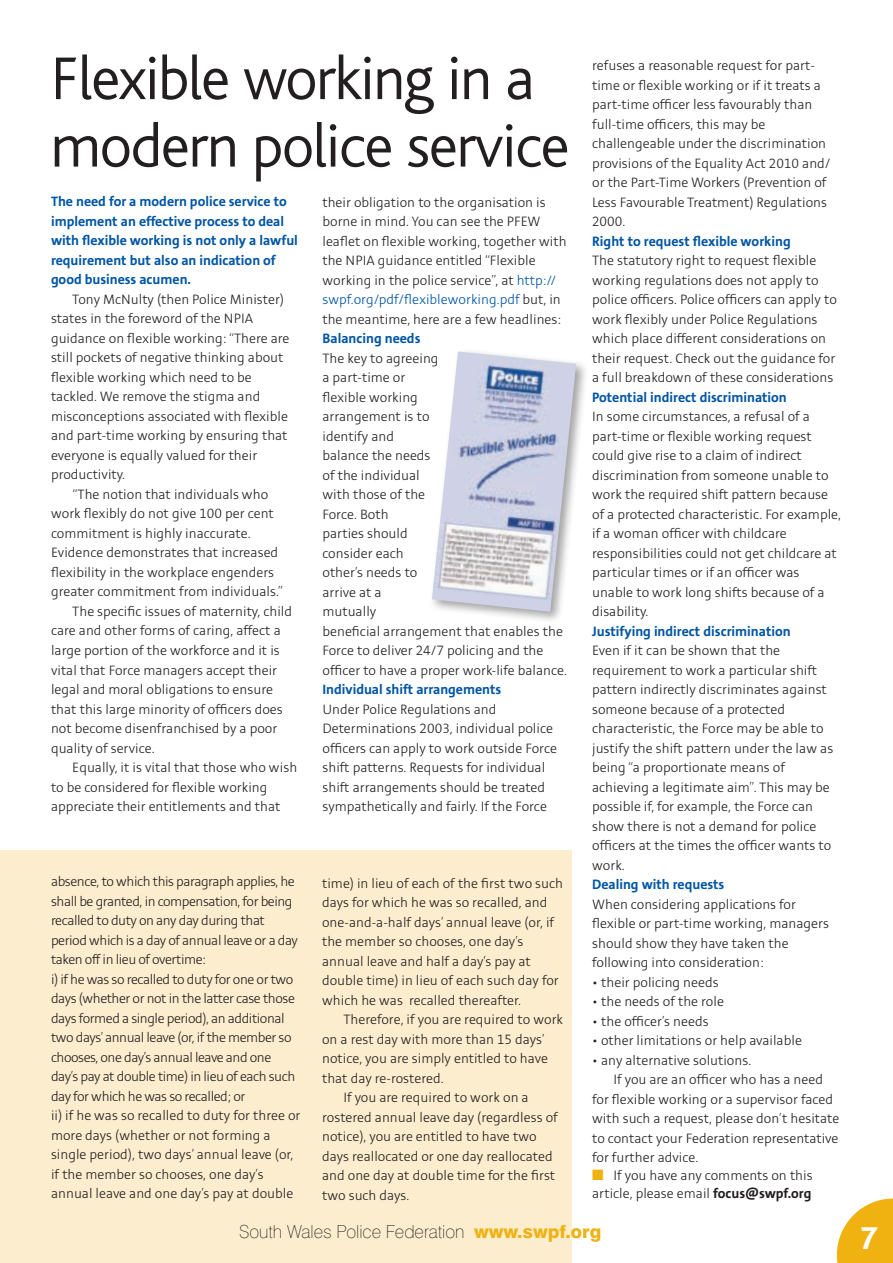
<style>
.page{position:relative;width:893px;height:1263px;background:#fff}
.page>*{position:absolute;margin:0;border:0;box-sizing:border-box;transform-origin:0 0}
.t1{font:300 63px/67.5px "Bliss";letter-spacing:-.02em;color:#231f20}
.t2{font:800 33px "Bliss";color:#fff}
.t3{font:100 18px "Swiss 721 BT";color:#231f20}
.t4{font:300 15px/19.5px "Stinnes Sans";color:#231f20}
.t5{font:300 15px/19.5px "Stinnes Sans";letter-spacing:-.03em;color:#231f20}
.t6{font:700 15px/19.5px "Stinnes Sans";color:#0155a5}
.s1{color:#0155a5}
.s2{color:#efb211}
.s3{font-weight:700}
.s4{font-weight:800;color:#efb211}
</style>
<div class="page">
<div style="left:0;top:850px;width:571px;height:413px;background:#fcedce"></div>
<svg style="left:837px;top:1198px;width:56px;height:65px"></svg>
<div style="left:428px;top:347px;width:167px;height:283px;background:#231f20;opacity:.41"></div>
<img style="left:432px;top:351px;width:144px;height:261px">
<h1 class="t1" style="left:51px;top:46px;width:520px">Flexible working in a modern police service</h1>
<p class="t4" style="left:322px;top:193px;width:246px">their obligation to the organisation is borne in mind. You can see the PFEW leaflet on flexible working, together with the NPIA guidance entitled “Flexible working in the police service”, at <span class="s1">http:// swpf.org/pdf/flexibleworking.pdf</span> but, in the meantime, here are a few headlines:</p>
<p class="t6" style="left:322px;top:329px;width:99px">Balancing needs</p>
<p class="t4" style="left:322px;top:349px;width:246px">The key to agreeing<br>a part-time or<br>flexible working<br>arrangement is to<br>identify and<br>balance the needs<br>of the individual<br>with those of the<br>Force. Both<br>parties should<br>consider each<br>other’s needs to<br>arrive at a<br>mutually<br>beneficial arrangement that enables the<br>Force to deliver 24/7 policing and the officer to have a proper work-life balance.</p>
<p class="t6" style="left:322px;top:680px;width:180px">Individual shift arrangements</p>
<p class="t4" style="left:322px;top:700px;width:236px">Under Police Regulations and Determinations 2003, individual police officers can apply to work outside Force shift patterns. Requests for individual shift arrangements should be treated sympathetically and fairly. If the Force</p>
<p class="t6" style="left:51px;top:193px;width:248px">The need for a modern police service to implement an effective process to deal with flexible working is not only a lawful requirement but also an indication of good business acumen.</p>
<p class="t4" style="left:51px;top:290px;width:240px;text-indent:21px">Tony McNulty (then Police Minister) states in the foreword of the NPIA guidance on flexible working: “There are still pockets of negative thinking about flexible working which need to be tackled. We remove the stigma and misconceptions associated with flexible and part-time working by ensuring that everyone is equally valued for their productivity.</p>
<p class="t4" style="left:72px;top:485px;width:198px">“The notion that individuals who</p>
<p class="t4" style="left:51px;top:505px;width:224px">work flexibly do not give 100 per cent</p>
<p class="t4" style="left:51px;top:524px;width:201px">commitment is highly inaccurate.</p>
<p class="t4" style="left:51px;top:544px;width:229px">Evidence demonstrates that increased</p>
<p class="t4" style="left:51px;top:563px;width:225px">flexibility in the workplace engenders</p>
<p class="t4" style="left:51px;top:583px;width:234px">greater commitment from individuals.”</p>
<p class="t4" style="left:72px;top:602px;width:221px">The specific issues of maternity, child</p>
<p class="t4" style="left:51px;top:622px;width:231px">care and other forms of caring, affect a</p>
<p class="t4" style="left:51px;top:641px;width:230px">large portion of the workforce and it is</p>
<p class="t4" style="left:51px;top:661px;width:228px">vital that Force managers accept their</p>
<p class="t4" style="left:51px;top:680px;width:223px">legal and moral obligations to ensure</p>
<p class="t4" style="left:51px;top:700px;width:233px">that this large minority of officers does</p>
<p class="t4" style="left:51px;top:719px;width:228px">not become disenfranchised by a poor</p>
<p class="t4" style="left:51px;top:739px;width:105px">quality of service.</p>
<p class="t4" style="left:72px;top:758px;width:226px">Equally, it is vital that those who wish</p>
<p class="t4" style="left:51px;top:778px;width:218px">to be considered for flexible working</p>
<p class="t4" style="left:51px;top:797px;width:231px">appreciate their entitlements and that</p>
<p class="t5" style="left:51px;top:872px;width:251px">absence, to which this paragraph applies, he shall be granted, in compensation, for being recalled to duty on any day during that period which is a day of annual leave or a day taken off in lieu of overtime:<br>i) if he was so recalled to duty for one or two days (whether or not in the latter case those days formed a single period), an additional two days’ annual leave (or, if the member so chooses, one day’s annual leave and one day’s pay at double time) in lieu of each such day for which he was so recalled; or<br>ii) if he was so recalled to duty for three or more days (whether or not forming a single period), two days’ annual leave (or, if the member so chooses, one day’s annual leave and one day’s pay at double</p>
<p class="t4" style="left:322px;top:874px;width:242px">time) in lieu of each of the first two such days for which he was so recalled, and one-and-a-half days’ annual leave (or, if the member so chooses, one day’s annual leave and half a day’s pay at double time) in lieu of each such day for which he was recalled thereafter.</p>
<p class="t4" style="left:343px;top:1010px;width:221px">Therefore, if you are required to work</p>
<p class="t4" style="left:322px;top:1030px;width:224px">on a rest day with more than 15 days’</p>
<p class="t4" style="left:322px;top:1049px;width:227px">notice, you are simply entitled to have</p>
<p class="t4" style="left:322px;top:1069px;width:123px">that day re-rostered.</p>
<p class="t4" style="left:343px;top:1088px;width:187px">If you are required to work on a</p>
<p class="t4" style="left:322px;top:1108px;width:237px">rostered annual leave day (regardless of</p>
<p class="t4" style="left:322px;top:1127px;width:216px">notice), you are entitled to have two</p>
<p class="t4" style="left:322px;top:1147px;width:232px">days reallocated or one day reallocated</p>
<p class="t4" style="left:322px;top:1166px;width:235px">and one day at double time for the first</p>
<p class="t4" style="left:322px;top:1186px;width:89px">two such days.</p>
<p class="t4" style="left:592px;top:56px;width:240px">refuses a reasonable request for part&shy;time or flexible working or if it treats a part-time officer less favourably than full-time officers, this may be challengeable under the discrimination provisions of the Equality Act 2010 and/ or the Part-Time Workers (Prevention of Less Favourable Treatment) Regulations 2000.</p>
<p class="t6" style="left:592px;top:232px;width:200px">Right to request flexible working</p>
<p class="t4" style="left:592px;top:251px;width:246px">The statutory right to request flexible working regulations does not apply to police officers. Police officers can apply to work flexibly under Police Regulations which place different considerations on their request. Check out the guidance for a full breakdown of these considerations</p>
<p class="t6" style="left:592px;top:388px;width:196px">Potential indirect discrimination</p>
<p class="t4" style="left:592px;top:407px;width:250px">In some circumstances, a refusal of a part-time or flexible working request could give rise to a claim of indirect discrimination from someone unable to work the required shift pattern because of a protected characteristic. For example, if a woman officer with childcare responsibilities could not get childcare at particular times or if an officer was unable to work long shifts because of a disability.</p>
<p class="t6" style="left:592px;top:622px;width:200px">Justifying indirect discrimination</p>
<p class="t4" style="left:592px;top:641px;width:243px">Even if it can be shown that the requirement to work a particular shift pattern indirectly discriminates against someone because of a protected characteristic, the Force may be able to justify the shift pattern under the law as being “a proportionate means of achieving a legitimate aim”. This may be possible if, for example, the Force can show there is not a demand for police officers at the times the officer wants to work.</p>
<p class="t6" style="left:592px;top:875px;width:134px">Dealing with requests</p>
<p class="t4" style="left:592px;top:895px;width:238px">When considering applications for flexible or part-time working, managers should show they have taken the following into consideration:</p>
<p class="t4" style="left:592px;top:973px;width:128px">• their policing needs</p>
<p class="t4" style="left:592px;top:992px;width:133px">• the needs of the role</p>
<p class="t4" style="left:592px;top:1012px;width:118px">• the officer’s needs</p>
<p class="t4" style="left:592px;top:1031px;width:211px">• other limitations or help available</p>
<p class="t4" style="left:592px;top:1051px;width:161px">• any alternative solutions.</p>
<p class="t4" style="left:613px;top:1070px;width:211px">If you are an officer who has a need</p>
<p class="t4" style="left:592px;top:1090px;width:242px">for flexible working or a supervisor faced</p>
<p class="t4" style="left:592px;top:1109px;width:249px">with such a request, please don’t hesitate</p>
<p class="t4" style="left:592px;top:1129px;width:248px">to contact your Federation representative</p>
<p class="t4" style="left:592px;top:1148px;width:108px">for further advice.</p>
<p class="t4" style="left:592px;top:1167px;width:222px;line-height:18px"><span class="s2">■</span> If you have any comments on this article, please email <span class="s3">focus@swpf.org</span></p>
<p class="t3" style="left:239px;top:1221px;width:364px">South Wales Police Federation <span class="s4">www.swpf.org</span></p>
<h2 class="t2" style="left:859px;top:1221px;width:20px">7</h2>
</div>
